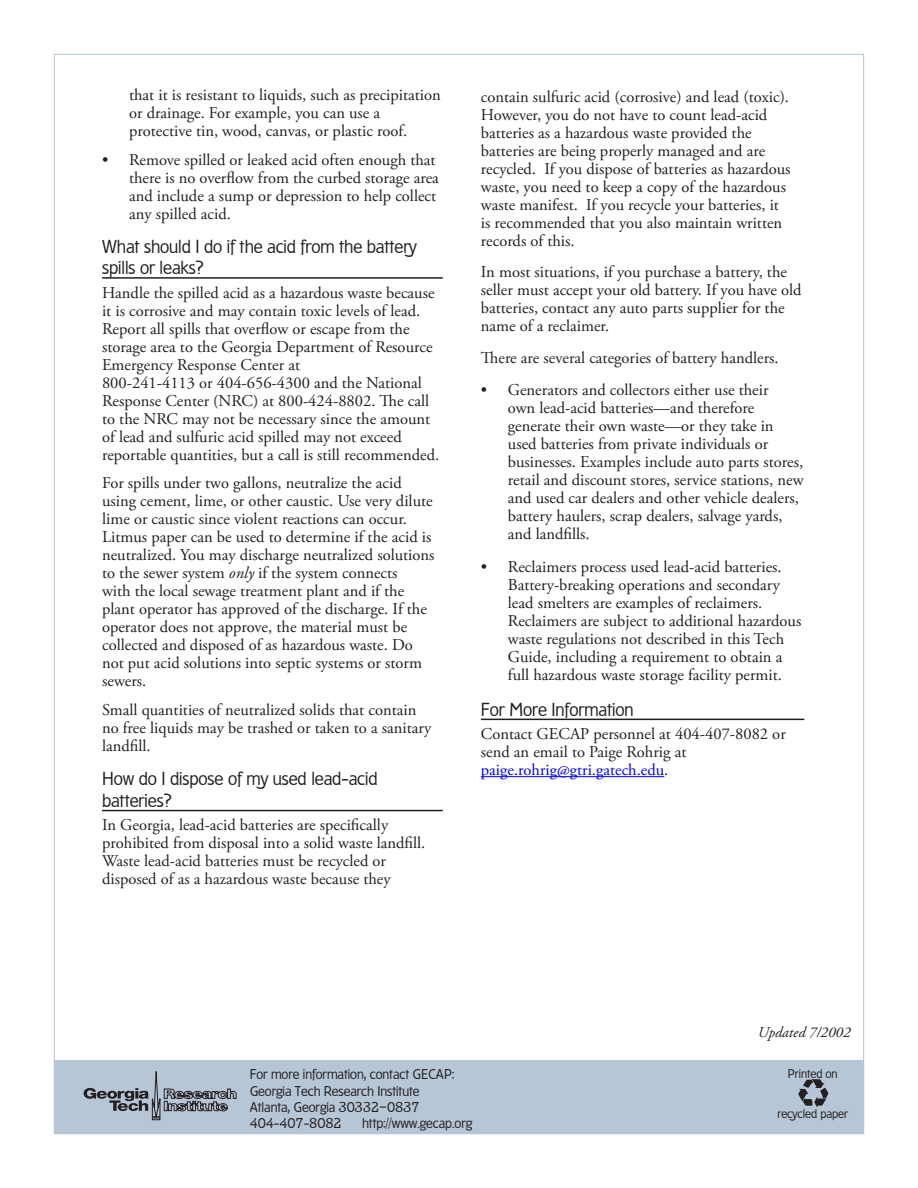
<style>
.page{position:relative;width:918px;height:1188px;background:#fff}
.page>*{position:absolute;margin:0;border:0;box-sizing:border-box;transform-origin:0 0}
.question{font:18px/21.6px "TF Maltby Antique";color:#231f20}
.body_text{font:16.5px/18px "Adobe Garamond Pro";color:#231f20}
.body_text-2{font:italic 15px "Adobe Garamond Pro";color:#231f20}
.t1{font:13.5px "TF Maltby Antique";color:#231f20}
.t2{font:12px "TF Maltby Antique";color:#231f20}
.s1{font-style:italic}
.s2{color:#00f}
</style>
<div class="page">
<div style="left:54px;top:54px;width:810px;height:1080px;background:#fff;border:1px solid #b7c6d6"></div>
<hr style="left:102px;top:277px;width:341px;height:2px;background:#231f20">
<hr style="left:102px;top:810px;width:341px;height:1px;background:#231f20">
<hr style="left:481px;top:719px;width:323px;height:1px;background:#231f20">
<hr style="left:481px;top:776px;width:183px;height:1px;background:#00f">
<div style="left:54px;top:1060px;width:810px;height:74px;background:#b7c6d6"></div>
<svg style="left:84px;top:1071px;width:152px;height:49px"></svg>
<svg style="left:798px;top:1079px;width:30px;height:28px"></svg>
<p class="body_text" style="left:129px;top:86px;width:313px">that it is resistant to liquids, such as precipitation or drainage. For example, you can use a protective tin, wood, canvas, or plastic roof.</p>
<p class="body_text" style="left:129px;top:151px;width:311px;text-indent:-27px">• Remove spilled or leaked acid often enough that there is no overflow from the curbed storage area and include a sump or depression to help collect any spilled acid.</p>
<p class="question" style="left:102px;top:235px;width:316px">What should I do if the acid from the battery spills or leaks?</p>
<p class="body_text" style="left:102px;top:284px;width:339px">Handle the spilled acid as a hazardous waste because it is corrosive and may contain toxic levels of lead.<br>Report all spills that overflow or escape from the storage area to the Georgia Department of Resource Emergency Response Center at<br>800-241-4113 or 404-656-4300 and the National Response Center (NRC) at 800-424-8802. The call to the NRC may not be necessary since the amount of lead and sulfuric acid spilled may not exceed reportable quantities, but a call is still recommended.</p>
<p class="body_text" style="left:102px;top:475px;width:334px">For spills under two gallons, neutralize the acid using cement, lime, or other caustic. Use very dilute lime or caustic since violent reactions can occur.<br>Litmus paper can be used to determine if the acid is neutralized. You may discharge neutralized solutions to the sewer system <span class="s1">only</span> if the system connects<br>with the local sewage treatment plant and if the plant operator has approved of the discharge. If the operator does not approve, the material must be collected and disposed of as hazardous waste. Do not put acid solutions into septic systems or storm sewers.</p>
<p class="body_text" style="left:102px;top:702px;width:331px">Small quantities of neutralized solids that contain no free liquids may be trashed or taken to a sanitary landfill.</p>
<p class="question" style="left:102px;top:768px;width:277px">How do I dispose of my used lead-acid batteries?</p>
<p class="body_text" style="left:102px;top:817px;width:325px">In Georgia, lead-acid batteries are specifically prohibited from disposal into a solid waste landfill.<br>Waste lead-acid batteries must be recycled or disposed of as a hazardous waste because they</p>
<p class="body_text" style="left:481px;top:88px;width:311px">contain sulfuric acid (corrosive) and lead (toxic).<br>However, you do not have to count lead-acid batteries as a hazardous waste provided the batteries are being properly managed and are recycled. If you dispose of batteries as hazardous waste, you need to keep a copy of the hazardous waste manifest. If you recycle your batteries, it is recommended that you also maintain written records of this.</p>
<p class="body_text" style="left:481px;top:264px;width:322px">In most situations, if you purchase a battery, the seller must accept your old battery. If you have old batteries, contact any auto parts supplier for the name of a reclaimer.</p>
<p class="body_text" style="left:481px;top:349px;width:299px">There are several categories of battery handlers.</p>
<p class="body_text" style="left:508px;top:381px;width:297px;text-indent:-27px">• Generators and collectors either use their<br>own lead-acid batteries—and therefore generate their own waste—or they take in used batteries from private individuals or businesses. Examples include auto parts stores, retail and discount stores, service stations, new and used car dealers and other vehicle dealers, battery haulers, scrap dealers, salvage yards, and landfills.</p>
<p class="body_text" style="left:508px;top:558px;width:295px;text-indent:-27px">• Reclaimers process used lead-acid batteries.<br>Battery-breaking operations and secondary lead smelters are examples of reclaimers.<br>Reclaimers are subject to additional hazardous waste regulations not described in this Tech Guide, including a requirement to obtain a full hazardous waste storage facility permit.</p>
<p class="question" style="left:481px;top:698px;width:154px">For More Information</p>
<p class="body_text" style="left:481px;top:725px;width:306px">Contact GECAP personnel at 404-407-8082 or send an email to Paige Rohrig at <span class="s2">paige.rohrig@gtri.gatech.edu</span>.</p>
<p class="t1" style="left:250px;top:1067px;width:206px">For more information, contact GECAP:</p>
<p class="t1" style="left:250px;top:1083px;width:171px">Georgia Tech Research Institute</p>
<p class="t1" style="left:250px;top:1099px;width:171px">Atlanta, Georgia 30332–0837</p>
<p class="t1" style="left:250px;top:1115px;width:93px">404-407-8082</p>
<p class="t1" style="left:362px;top:1115px;width:112px">http://www.gecap.org</p>
<p class="body_text-2" style="left:758px;top:1023px;width:94px">Updated 7/2002</p>
<p class="t2" style="left:788px;top:1067px;width:51px">Printed on</p>
<p class="t2" style="left:777px;top:1106px;width:72px">recycled paper</p>
</div>
